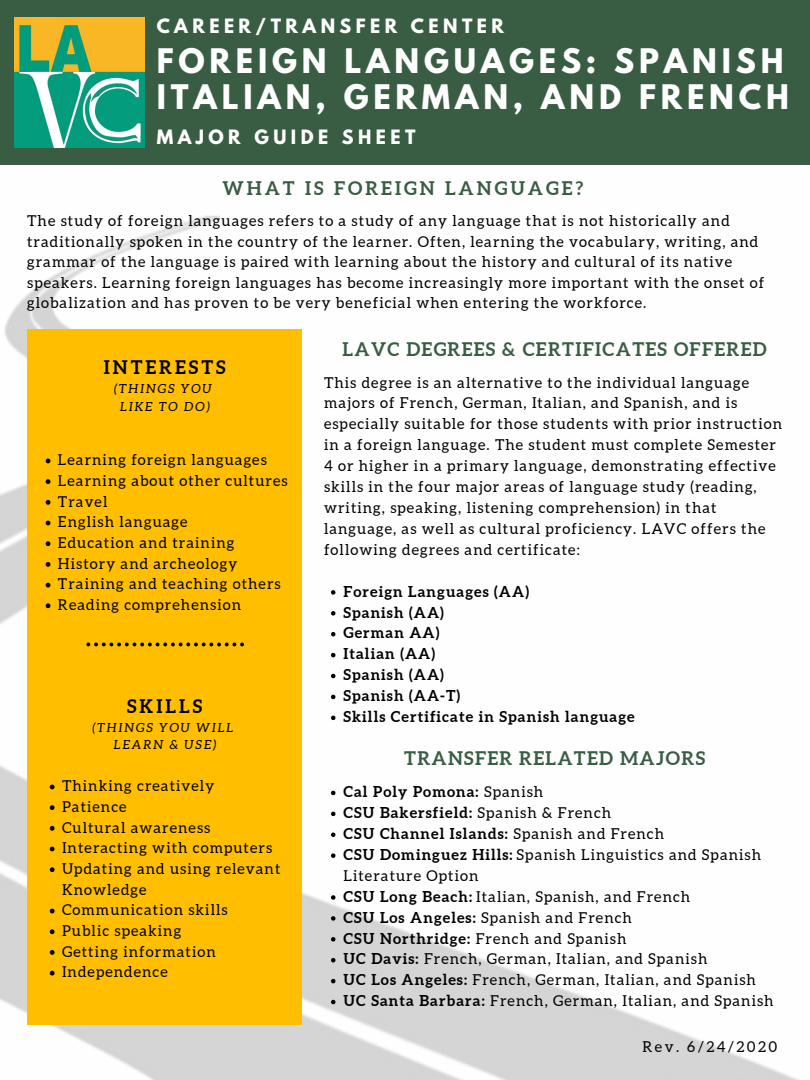
<style>
.page{position:relative;width:810px;height:1080px;background:#fff}
.page>*{position:absolute;margin:0;border:0;box-sizing:border-box;transform-origin:0 0}
.t1{font:700 30px/36.1px "League Spartan";letter-spacing:.16em;color:#fff}
.t2{font:700 18.75px "Aleo";letter-spacing:.07em;color:#395d43}
.t3{font:700 18.75px "Aleo";letter-spacing:.16em;color:#395d43}
.t4{font:700 18.75px "Aleo";letter-spacing:.16em;color:#000}
.t5{font:700 17.5px "League Spartan";letter-spacing:.255em;color:#fff}
.t6{font:15px/20.9px "Aleo";letter-spacing:.07em;color:#000}
.t7{font:700 15px/20.9px "Aleo";letter-spacing:.07em;color:#000}
.t8{font:15px "Aleo";letter-spacing:.16em;color:#000}
.t9{font:italic 12.5px/17.3px "Aleo";letter-spacing:.16em;color:#000;text-align:center}
.s1{font-weight:700}
</style>
<div class="page">
<img style="left:0;top:164px;width:810px;height:916px">
<div style="left:28px;top:329px;width:274px;height:696px;background:#ffbf00"></div>
<svg style="left:46px;top:459px;width:4px;height:4px"></svg>
<svg style="left:46px;top:479px;width:4px;height:5px"></svg>
<svg style="left:46px;top:500px;width:4px;height:5px"></svg>
<svg style="left:46px;top:521px;width:4px;height:4px"></svg>
<svg style="left:46px;top:541px;width:4px;height:5px"></svg>
<svg style="left:46px;top:562px;width:4px;height:5px"></svg>
<svg style="left:46px;top:583px;width:4px;height:4px"></svg>
<svg style="left:46px;top:603px;width:4px;height:5px"></svg>
<svg style="left:50px;top:785px;width:5px;height:4px"></svg>
<svg style="left:50px;top:805px;width:5px;height:5px"></svg>
<svg style="left:50px;top:826px;width:5px;height:5px"></svg>
<svg style="left:50px;top:847px;width:5px;height:4px"></svg>
<svg style="left:50px;top:867px;width:5px;height:5px"></svg>
<svg style="left:50px;top:909px;width:5px;height:4px"></svg>
<svg style="left:50px;top:929px;width:5px;height:5px"></svg>
<svg style="left:50px;top:950px;width:5px;height:5px"></svg>
<svg style="left:50px;top:971px;width:5px;height:5px"></svg>
<svg style="left:331px;top:590px;width:4px;height:5px"></svg>
<svg style="left:331px;top:611px;width:4px;height:5px"></svg>
<svg style="left:331px;top:632px;width:4px;height:4px"></svg>
<svg style="left:331px;top:653px;width:4px;height:4px"></svg>
<svg style="left:331px;top:674px;width:4px;height:4px"></svg>
<svg style="left:331px;top:695px;width:4px;height:4px"></svg>
<svg style="left:331px;top:716px;width:4px;height:4px"></svg>
<svg style="left:86px;top:643px;width:158px;height:3px"></svg>
<svg style="left:331px;top:791px;width:4px;height:4px"></svg>
<svg style="left:331px;top:812px;width:4px;height:4px"></svg>
<svg style="left:331px;top:833px;width:4px;height:4px"></svg>
<svg style="left:331px;top:853px;width:4px;height:5px"></svg>
<svg style="left:331px;top:895px;width:4px;height:5px"></svg>
<svg style="left:331px;top:916px;width:4px;height:5px"></svg>
<svg style="left:331px;top:937px;width:4px;height:5px"></svg>
<svg style="left:331px;top:958px;width:4px;height:4px"></svg>
<svg style="left:331px;top:979px;width:4px;height:4px"></svg>
<svg style="left:331px;top:1000px;width:4px;height:4px"></svg>
<div style="left:0;top:0;width:810px;height:164px;background:#395d43"></div>
<img style="left:14px;top:18px;width:131px;height:130px">
<p class="t5" style="left:157px;top:17px;width:349px">CAREER/TRANSFER CENTER</p>
<h1 class="t1" style="left:157px;top:47px;width:634px">FOREIGN LANGUAGES: SPANISH<br>ITALIAN, GERMAN, AND FRENCH</h1>
<p class="t5" style="left:157px;top:129px;width:260px">MAJOR GUIDE SHEET</p>
<p class="t3" style="left:223px;top:177px;width:362px">WHAT IS FOREIGN LANGUAGE?</p>
<p class="t6" style="left:27px;top:210px;width:739px;line-height:20.5px">The study of foreign languages refers to a study of any language that is not historically and traditionally spoken in the country of the learner. Often, learning the vocabulary, writing, and grammar of the language is paired with learning about the history and cultural of its native speakers. Learning foreign languages has become increasingly more important with the onset of globalization and has proven to be very beneficial when entering the workforce.</p>
<p class="t4" style="left:104px;top:357px;width:124px">INTERESTS</p>
<p class="t9" style="left:114px;top:380px;width:99px">(THINGS YOU<br>LIKE TO DO)</p>
<p class="t6" style="left:58px;top:450px;width:231px;line-height:20.7px">Learning foreign languages<br>Learning about other cultures<br>Travel<br>English language<br>Education and training<br>History and archeology<br>Training and teaching others<br>Reading comprehension</p>
<p class="t4" style="left:127px;top:695px;width:76px">SKILLS</p>
<p class="t9" style="left:92px;top:719px;width:143px">(THINGS YOU WILL<br>LEARN &amp; USE)</p>
<p class="t6" style="left:62px;top:776px;width:220px;line-height:20.7px">Thinking creatively<br>Patience<br>Cultural awareness<br>Interacting with computers<br>Updating and using relevant<br>Knowledge<br>Communication skills<br>Public speaking<br>Getting information<br>Independence</p>
<p class="t2" style="left:343px;top:338px;width:425px">LAVC DEGREES &amp; CERTIFICATES OFFERED</p>
<p class="t6" style="left:324px;top:372px;width:460px">This degree is an alternative to the individual language majors of French, German, Italian, and Spanish, and is especially suitable for those students with prior instruction in a foreign language. The student must complete Semester 4 or higher in a primary language, demonstrating effective skills in the four major areas of language study (reading, writing, speaking, listening comprehension) in that language, as well as cultural proficiency. LAVC offers the following degrees and certificate:</p>
<p class="t7" style="left:344px;top:581px;width:293px">Foreign Languages (AA)<br>Spanish (AA)<br>German AA)<br>Italian (AA)<br>Spanish (AA)<br>Spanish (AA-T)<br>Skills Certificate in Spanish language</p>
<p class="t2" style="left:404px;top:748px;width:302px">TRANSFER RELATED MAJORS</p>
<p class="t6" style="left:344px;top:781px;width:432px"><span class="s1">Cal Poly Pomona:</span> Spanish<br><span class="s1">CSU Bakersfield:</span> Spanish &amp; French<br><span class="s1">CSU Channel Islands:</span> Spanish and French<br><span class="s1">CSU Dominguez Hills:</span> Spanish Linguistics and Spanish Literature Option<br><span class="s1">CSU Long Beach:</span> Italian, Spanish, and French<br><span class="s1">CSU Los Angeles:</span> Spanish and French<br><span class="s1">CSU Northridge:</span> French and Spanish<br><span class="s1">UC Davis:</span> French, German, Italian, and Spanish<br><span class="s1">UC Los Angeles:</span> French, German, Italian, and Spanish <span class="s1">UC Santa Barbara:</span> French, German, Italian, and Spanish</p>
<p class="t8" style="left:643px;top:1038px;width:136px">Rev. 6/24/2020</p>
</div>
